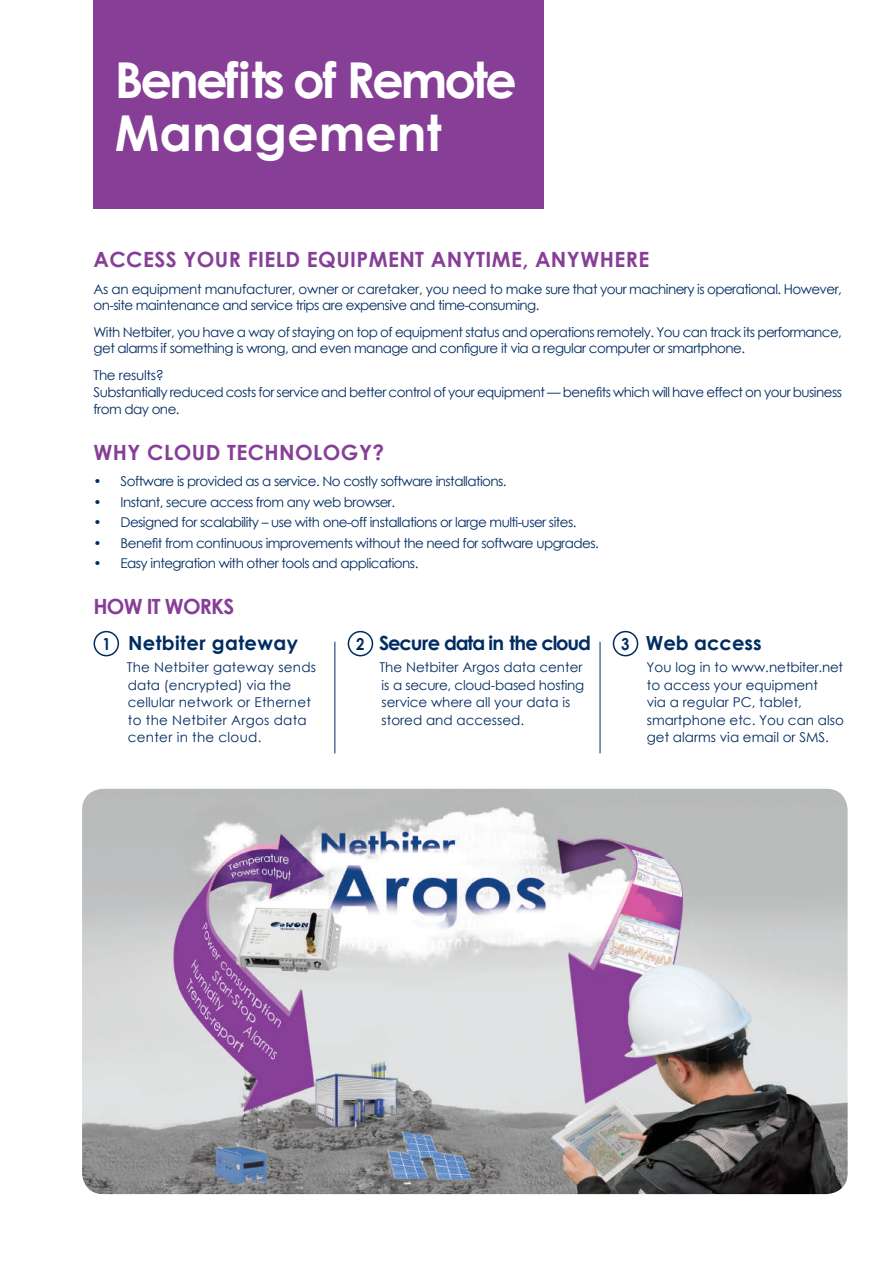
<style>
.page{position:relative;width:893px;height:1263px;background:#fff}
.page>*{position:absolute;margin:0;border:0;box-sizing:border-box;transform-origin:0 0}
.t1{font:700 49.5px/53.4px "Century Gothic";letter-spacing:-.02em;color:#fff}
.t2{font:700 21px "Century Gothic";letter-spacing:.02em;color:#873e97}
.t3{font:700 21px "Century Gothic";letter-spacing:-.04em;color:#873e97}
.t4{font:700 19.5px "Century Gothic";letter-spacing:-.06em;color:#002c62}
.t5{font:700 19.5px "Century Gothic";letter-spacing:.02em;color:#002c62}
.t6{font:700 19.5px "Century Gothic";color:#002c62}
.t7{font:13.5px/16.5px "Century Gothic";letter-spacing:-.04em;color:#002c62}
.t8{font:13.5px/17.5px "Century Gothic";color:#002c62}
.t9{font:13.5px/17.5px "Century Gothic";letter-spacing:.02em;color:#002c62}
.s1{font-size:16.5px}
</style>
<div class="page">
<img style="left:82px;top:789px;width:766px;height:405px">
<div style="left:94px;top:0;width:450px;height:209px;background:#873e97"></div>
<div style="left:94px;top:631px;width:25px;height:25px;border:2px solid #002c62;border-radius:50%"></div>
<div style="left:348px;top:631px;width:25px;height:25px;border:2px solid #002c62;border-radius:50%"></div>
<div style="left:613px;top:631px;width:25px;height:25px;border:2px solid #002c62;border-radius:50%"></div>
<hr style="left:334px;top:642px;width:1px;height:111px;background:#002c62">
<hr style="left:600px;top:642px;width:1px;height:111px;background:#002c62">
<img style="left:231px;top:896px;width:131px;height:88px">
<h1 class="t1" style="left:115px;top:51px;width:403px">Benefits of Remote<br>Management</h1>
<h2 class="t2" style="left:94px;top:244px;width:557px">ACCESS YOUR FIELD EQUIPMENT ANYTIME, ANYWHERE</h2>
<p class="t7" style="left:94px;top:281px;width:750px">As an equipment manufacturer, owner or caretaker, you need to make sure that your machinery is operational. However, on-site maintenance and service trips are expensive and time-consuming.</p>
<p class="t7" style="left:94px;top:324px;width:750px">With Netbiter, you have a way of staying on top of equipment status and operations remotely. You can track its performance, get alarms if something is wrong, and even manage and configure it via a regular computer or smartphone.</p>
<p class="t7" style="left:94px;top:366px;width:750px;line-height:17px">The results?<br>Substantially reduced costs for service and better control of your equipment — benefits which will have effect on your business from day one.</p>
<h2 class="t2" style="left:94px;top:436px;width:292px">WHY CLOUD TECHNOLOGY?</h2>
<p class="t7" style="left:94px;top:473px;width:415px">• Software is provided as a service. No costly software installations.</p>
<p class="t7" style="left:94px;top:494px;width:303px">• Instant, secure access from any web browser.</p>
<p class="t7" style="left:94px;top:514px;width:484px">• Designed for scalability – use with one-off installations or large multi-user sites.</p>
<p class="t7" style="left:94px;top:535px;width:507px">• Benefit from continuous improvements without the need for software upgrades.</p>
<p class="t7" style="left:94px;top:555px;width:326px">• Easy integration with other tools and applications.</p>
<h2 class="t3" style="left:94px;top:591px;width:142px">HOW IT WORKS</h2>
<h3 class="t5" style="left:102px;top:628px;width:197px"><span class="s1">1</span> Netbiter gateway</h3>
<p class="t9" style="left:127px;top:658px;width:191px">The Netbiter gateway sends data (encrypted) via the cellular network or Ethernet to the Netbiter Argos data center in the cloud.</p>
<h3 class="t4" style="left:356px;top:628px;width:236px"><span class="s1">2</span> Secure data in the cloud</h3>
<p class="t8" style="left:380px;top:658px;width:206px">The Netbiter Argos data center is a secure, cloud-based hosting service where all your data is stored and accessed.</p>
<h3 class="t6" style="left:621px;top:628px;width:142px"><span class="s1">3</span> Web access</h3>
<p class="t8" style="left:647px;top:658px;width:199px">You log in to www.netbiter.net to access your equipment<br>via a regular PC, tablet, smartphone etc. You can also get alarms via email or SMS.</p>
</div>
